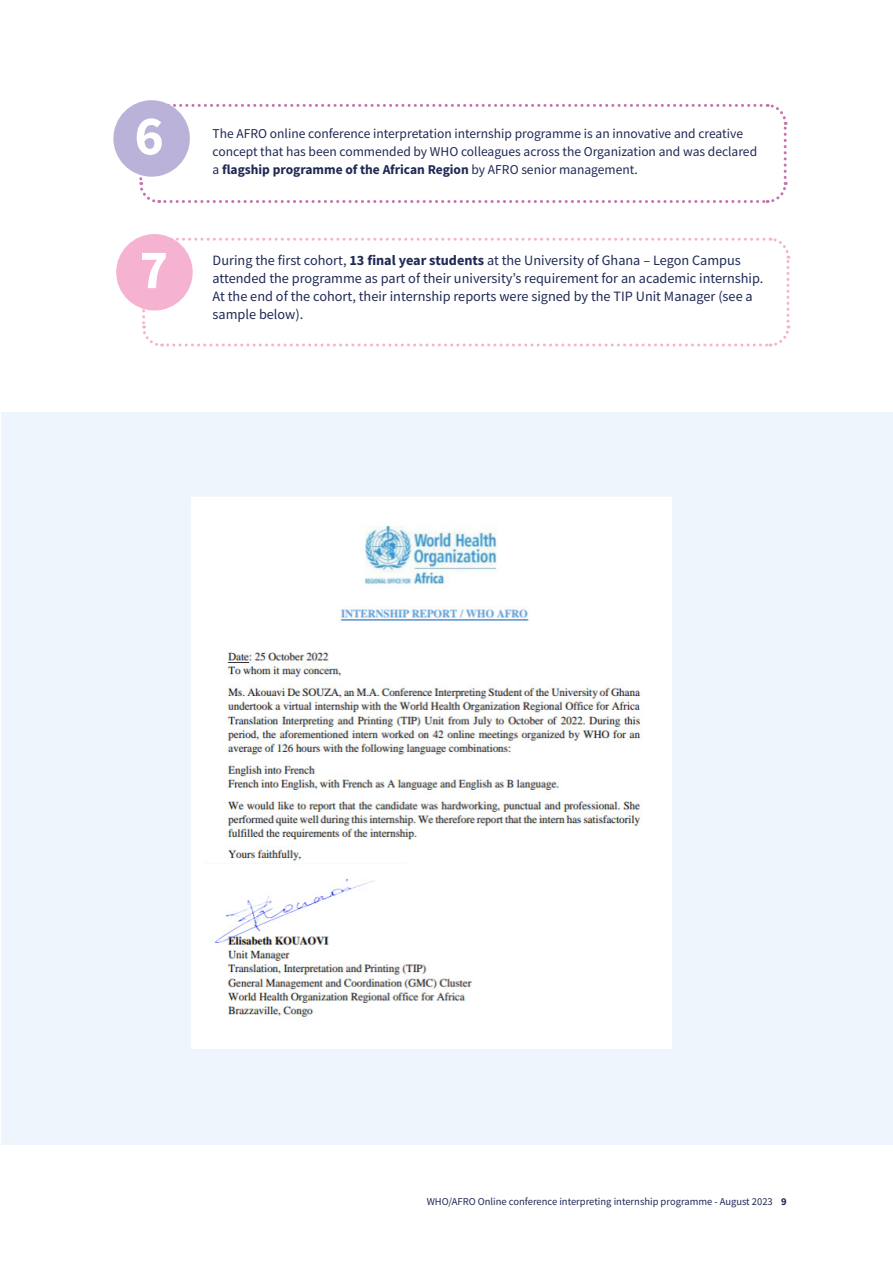
<style>
.page{position:relative;width:893px;height:1263px;background:#fff}
.page>*{position:absolute;margin:0;border:0;box-sizing:border-box;transform-origin:0 0}
.t1{font:700 55.5px "Source Sans Pro";color:#fff}
.t2{font:14.25px/18px "Source Sans Pro";color:#1f2954}
.t3{font:13.5px/18px "Source Sans Pro";color:#1f2954}
.t4{font:10.5px "Source Sans Pro";color:#1f2954}
.s1{font-weight:700}
</style>
<div class="page">
<div style="left:1px;top:412px;width:892px;height:733px;background:#eff5fc"></div>
<img style="left:192px;top:497px;width:480px;height:552px">
<svg style="left:139px;top:103px;width:649px;height:100px"></svg>
<svg style="left:140px;top:236px;width:651px;height:111px"></svg>
<div style="left:113px;top:100px;width:77px;height:77px;background:#bab2d9;border-radius:50%"></div>
<div style="left:116px;top:234px;width:77px;height:76px;background:#f5b3d1;border-radius:50%"></div>
<h1 class="t1" style="left:134px;top:98px;width:33px">6</h1>
<p class="t3" style="left:213px;top:124px;width:546px">The AFRO online conference interpretation internship programme is an innovative and creative concept that has been commended by WHO colleagues across the Organization and was declared a <span class="s1">flagship programme of the African Region</span> by AFRO senior management.</p>
<h1 class="t1" style="left:140px;top:232px;width:30px">7</h1>
<p class="t2" style="left:213px;top:252px;width:552px">During the first cohort, <span class="s1">13 final year students</span> at the University of Ghana – Legon Campus attended the programme as part of their university’s requirement for an academic internship.<br>At the end of the cohort, their internship reports were signed by the TIP Unit Manager (see a sample below).</p>
<p class="t4" style="left:427px;top:1194px;width:362px">WHO/AFRO Online conference interpreting internship programme - August 2023 <span class="s1">9</span></p>
</div>
